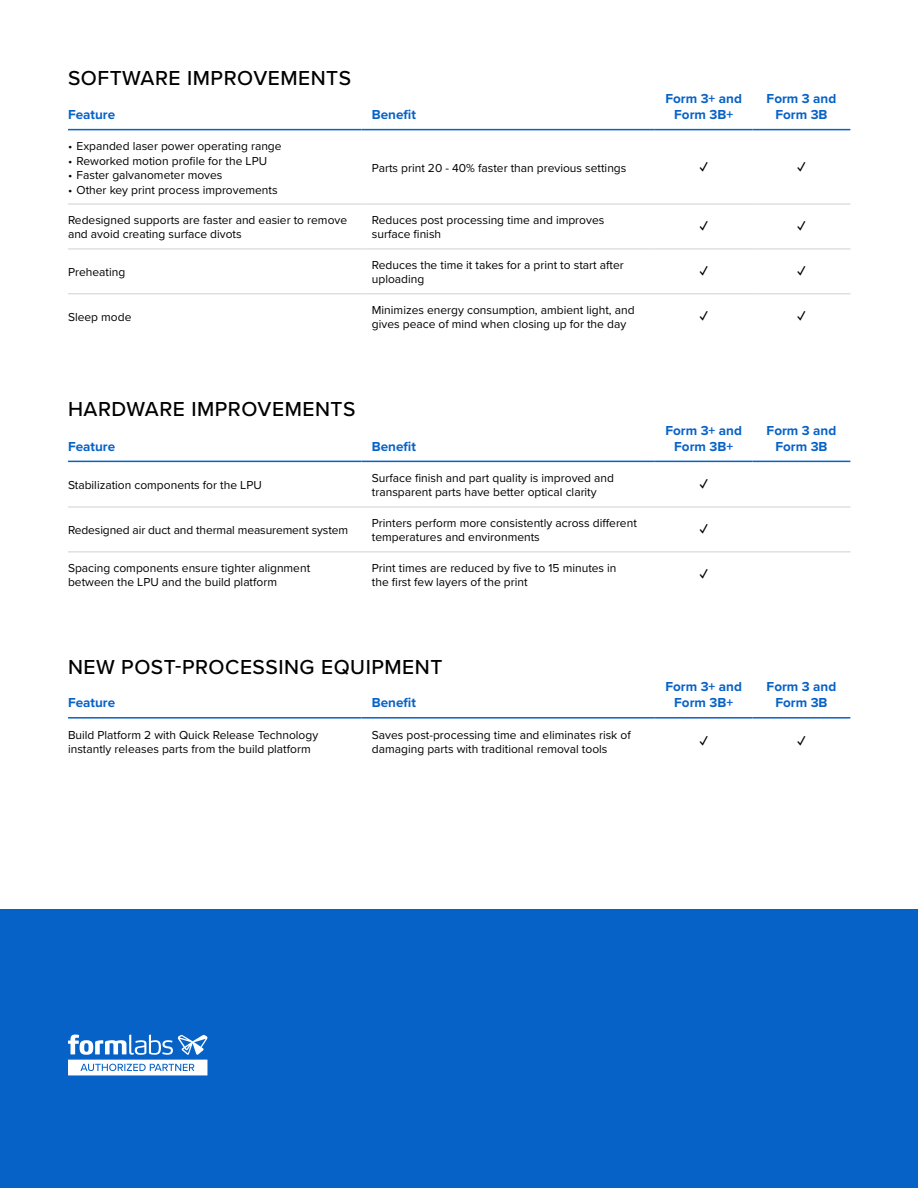
<style>
.page{position:relative;width:918px;height:1188px;background:#fff}
.page>*{position:absolute;margin:0;border:0;box-sizing:border-box;transform-origin:0 0}
.t1{font:500 21px "Proxima Nova";letter-spacing:.025em;color:#000}
.t2{font:700 15px "Proxima Nova";color:#000}
.t3{font:700 13.5px/16.2px "Proxima Nova";color:#0762c8;text-align:center}
.t4{font:12px/14.4px "Proxima Nova";color:#000}
</style>
<div class="page">
<div style="left:0;top:909px;width:918px;height:279px;background:#0762c8"></div>
<svg style="left:68px;top:1034px;width:139px;height:41px"></svg>
<hr style="left:68px;top:129px;width:293px;height:1px;background:#0762c8">
<hr style="left:361px;top:129px;width:294px;height:1px;background:#0762c8">
<hr style="left:655px;top:129px;width:98px;height:1px;background:#0762c8">
<hr style="left:753px;top:129px;width:97px;height:1px;background:#0762c8">
<hr style="left:68px;top:204px;width:293px;height:1px;background:#d0d0ce">
<hr style="left:361px;top:204px;width:294px;height:1px;background:#d0d0ce">
<hr style="left:655px;top:204px;width:98px;height:1px;background:#d0d0ce">
<hr style="left:753px;top:204px;width:97px;height:1px;background:#d0d0ce">
<hr style="left:68px;top:249px;width:293px;height:1px;background:#d0d0ce">
<hr style="left:361px;top:249px;width:294px;height:1px;background:#d0d0ce">
<hr style="left:655px;top:249px;width:98px;height:1px;background:#d0d0ce">
<hr style="left:753px;top:249px;width:97px;height:1px;background:#d0d0ce">
<hr style="left:68px;top:293px;width:293px;height:1px;background:#d0d0ce">
<hr style="left:361px;top:293px;width:294px;height:1px;background:#d0d0ce">
<hr style="left:655px;top:293px;width:98px;height:1px;background:#d0d0ce">
<hr style="left:753px;top:293px;width:97px;height:1px;background:#d0d0ce">
<hr style="left:68px;top:461px;width:293px;height:1px;background:#0762c8">
<hr style="left:361px;top:461px;width:294px;height:1px;background:#0762c8">
<hr style="left:655px;top:461px;width:98px;height:1px;background:#0762c8">
<hr style="left:753px;top:461px;width:97px;height:1px;background:#0762c8">
<hr style="left:68px;top:507px;width:293px;height:1px;background:#d0d0ce">
<hr style="left:361px;top:507px;width:294px;height:1px;background:#d0d0ce">
<hr style="left:655px;top:507px;width:98px;height:1px;background:#d0d0ce">
<hr style="left:753px;top:507px;width:97px;height:1px;background:#d0d0ce">
<hr style="left:68px;top:552px;width:293px;height:1px;background:#d0d0ce">
<hr style="left:361px;top:552px;width:294px;height:1px;background:#d0d0ce">
<hr style="left:655px;top:552px;width:98px;height:1px;background:#d0d0ce">
<hr style="left:753px;top:552px;width:97px;height:1px;background:#d0d0ce">
<hr style="left:68px;top:717px;width:293px;height:2px;background:#0762c8">
<hr style="left:361px;top:717px;width:294px;height:2px;background:#0762c8">
<hr style="left:655px;top:717px;width:98px;height:2px;background:#0762c8">
<hr style="left:753px;top:717px;width:97px;height:2px;background:#0762c8">
<h1 class="t1" style="left:68px;top:62px;width:285px">SOFTWARE IMPROVEMENTS</h1>
<p class="t3" style="left:68px;top:106px;width:49px">Feature</p>
<p class="t3" style="left:372px;top:106px;width:46px">Benefit</p>
<p class="t3" style="left:665px;top:90px;width:78px">Form 3+ and<br>Form 3B+</p>
<p class="t3" style="left:767px;top:90px;width:71px">Form 3 and<br>Form 3B</p>
<p class="t4" style="left:68px;top:139px;width:215px">• Expanded laser power operating range</p>
<p class="t4" style="left:68px;top:153px;width:201px">• Reworked motion profile for the LPU</p>
<p class="t4" style="left:68px;top:167px;width:156px">• Faster galvanometer moves</p>
<p class="t4" style="left:68px;top:182px;width:211px">• Other key print process improvements</p>
<p class="t4" style="left:372px;top:160px;width:256px">Parts print 20 - 40% faster than previous settings</p>
<p class="t2" style="left:700px;top:157px;width:9px">✓</p>
<p class="t2" style="left:798px;top:157px;width:9px">✓</p>
<p class="t4" style="left:68px;top:212px;width:281px">Redesigned supports are faster and easier to remove and avoid creating surface divots</p>
<p class="t4" style="left:372px;top:212px;width:234px">Reduces post processing time and improves surface finish</p>
<p class="t2" style="left:700px;top:216px;width:9px">✓</p>
<p class="t2" style="left:798px;top:216px;width:9px">✓</p>
<p class="t4" style="left:68px;top:264px;width:59px">Preheating</p>
<p class="t4" style="left:372px;top:257px;width:253px">Reduces the time it takes for a print to start after uploading</p>
<p class="t2" style="left:700px;top:261px;width:9px">✓</p>
<p class="t2" style="left:798px;top:261px;width:9px">✓</p>
<p class="t4" style="left:68px;top:309px;width:65px">Sleep mode</p>
<p class="t4" style="left:372px;top:302px;width:264px">Minimizes energy consumption, ambient light, and gives peace of mind when closing up for the day</p>
<p class="t2" style="left:700px;top:306px;width:9px">✓</p>
<p class="t2" style="left:798px;top:306px;width:9px">✓</p>
<h1 class="t1" style="left:68px;top:394px;width:289px">HARDWARE IMPROVEMENTS</h1>
<p class="t3" style="left:68px;top:438px;width:49px">Feature</p>
<p class="t3" style="left:372px;top:438px;width:46px">Benefit</p>
<p class="t3" style="left:665px;top:422px;width:78px">Form 3+ and<br>Form 3B+</p>
<p class="t3" style="left:767px;top:422px;width:71px">Form 3 and<br>Form 3B</p>
<p class="t4" style="left:68px;top:478px;width:195px">Stabilization components for the LPU</p>
<p class="t4" style="left:372px;top:470px;width:244px">Surface finish and part quality is improved and transparent parts have better optical clarity</p>
<p class="t2" style="left:700px;top:474px;width:9px">✓</p>
<p class="t4" style="left:68px;top:522px;width:282px">Redesigned air duct and thermal measurement system</p>
<p class="t4" style="left:372px;top:515px;width:266px">Printers perform more consistently across different temperatures and environments</p>
<p class="t2" style="left:700px;top:519px;width:9px">✓</p>
<p class="t4" style="left:68px;top:560px;width:244px">Spacing components ensure tighter alignment between the LPU and the build platform</p>
<p class="t4" style="left:372px;top:560px;width:246px">Print times are reduced by five to 15 minutes in the first few layers of the print</p>
<p class="t2" style="left:700px;top:564px;width:9px">✓</p>
<h1 class="t1" style="left:68px;top:652px;width:376px">NEW POST-PROCESSING EQUIPMENT</h1>
<p class="t3" style="left:68px;top:694px;width:49px">Feature</p>
<p class="t3" style="left:372px;top:694px;width:46px">Benefit</p>
<p class="t3" style="left:665px;top:678px;width:78px">Form 3+ and<br>Form 3B+</p>
<p class="t3" style="left:767px;top:678px;width:71px">Form 3 and<br>Form 3B</p>
<p class="t4" style="left:68px;top:727px;width:252px">Build Platform 2 with Quick Release Technology instantly releases parts from the build platform</p>
<p class="t4" style="left:372px;top:727px;width:260px">Saves post-processing time and eliminates risk of damaging parts with traditional removal tools</p>
<p class="t2" style="left:700px;top:731px;width:9px">✓</p>
<p class="t2" style="left:798px;top:731px;width:9px">✓</p>
</div>
